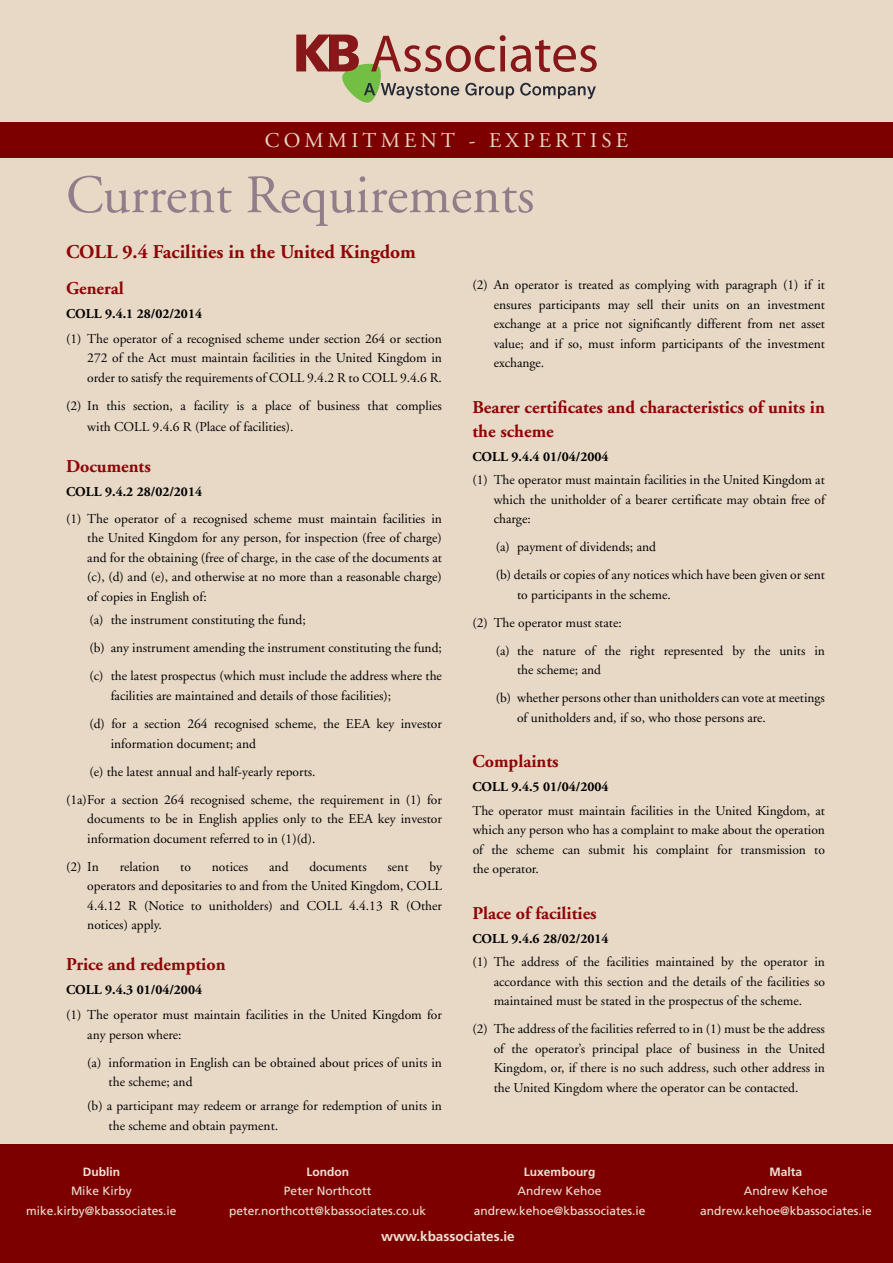
<style>
.page{position:relative;width:893px;height:1263px;background:#fff}
.page>*{position:absolute;margin:0;border:0;box-sizing:border-box;transform-origin:0 0}
.t1{font:54px "Adobe Garamond";color:#927e8a}
.t2{font:21px "Adobe Garamond";letter-spacing:.2em;color:#e8d9c7}
.t3{font:700 19.5px "Adobe Garamond";color:#8f0507}
.t4{font:700 18px/24px "Adobe Garamond";color:#8f0507}
.Sub_Bullets{font:13.5px/19.5px "Adobe Garamond";color:#000;text-align:justify}
.Body_Bold{font:700 13.5px "Adobe Garamond";color:#000}
.t5{font:700 13.5px "Frutiger";color:#efe2d5}
.t6{font:12px "Frutiger";color:#efe2d5}
.t7{font:700 12px "Frutiger";color:#efe2d5}
</style>
<div class="page">
<div style="left:0;top:0;width:893px;height:1163px;background:#e8d9c7"></div>
<div style="left:0;top:1144px;width:893px;height:119px;background:#7d0000"></div>
<div style="left:0;top:122px;width:893px;height:35px;background:#7d0000"></div>
<svg style="left:296px;top:35px;width:301px;height:68px"></svg>
<p class="t2" style="left:265px;top:129px;width:365px">COMMITMENT - EXPERTISE</p>
<p class="t1" style="left:66px;top:166px;width:470px">Current Requirements</p>
<p class="t3" style="left:66px;top:241px;width:351px">COLL 9.4 Facilities in the United Kingdom</p>
<p class="t4" style="left:66px;top:276px;width:59px">General</p>
<p class="Body_Bold" style="left:66px;top:306px;width:137px">COLL 9.4.1 28/02/2014</p>
<p class="Sub_Bullets" style="left:87px;top:329px;width:356px;text-indent:-21px">(1) The operator of a recognised scheme under section 264 or section 272 of the Act must maintain facilities in the United Kingdom in order to satisfy the requirements of COLL 9.4.2 R to COLL 9.4.6 R.</p>
<p class="Sub_Bullets" style="left:87px;top:395px;width:356px;line-height:21px;text-indent:-21px">(2) In this section, a facility is a place of business that complies with COLL 9.4.6 R (Place of facilities).</p>
<p class="t4" style="left:66px;top:455px;width:86px">Documents</p>
<p class="Body_Bold" style="left:66px;top:484px;width:137px">COLL 9.4.2 28/02/2014</p>
<p class="Sub_Bullets" style="left:87px;top:509px;width:356px;text-indent:-21px">(1) The operator of a recognised scheme must maintain facilities in the United Kingdom for any person, for inspection (free of charge) and for the obtaining (free of charge, in the case of the documents at (c), (d) and (e), and otherwise at no more than a reasonable charge) of copies in English of:</p>
<p class="Sub_Bullets" style="left:89px;top:611px;width:218px">(a) the instrument constituting the fund;</p>
<p class="Sub_Bullets" style="left:89px;top:639px;width:354px">(b) any instrument amending the instrument constituting the fund;</p>
<p class="Sub_Bullets" style="left:111px;top:667px;width:333px;text-indent:-21px">(c) the latest prospectus (which must include the address where the facilities are maintained and details of those facilities);</p>
<p class="Sub_Bullets" style="left:111px;top:714px;width:333px;text-indent:-21px">(d) for a section 264 recognised scheme, the EEA key investor information document; and</p>
<p class="Sub_Bullets" style="left:89px;top:762px;width:228px">(e) the latest annual and half-yearly reports.</p>
<p class="Sub_Bullets" style="left:87px;top:790px;width:356px;text-indent:-21px">(1a)For a section 264 recognised scheme, the requirement in (1) for documents to be in English applies only to the EEA key investor information document referred to in (1)(d).</p>
<p class="Sub_Bullets" style="left:66px;top:857px;width:34px">(2) In</p>
<p class="Sub_Bullets" style="left:120px;top:857px;width:41px">relation</p>
<p class="Sub_Bullets" style="left:180px;top:857px;width:12px">to</p>
<p class="Sub_Bullets" style="left:212px;top:857px;width:38px">notices</p>
<p class="Sub_Bullets" style="left:269px;top:857px;width:21px">and</p>
<p class="Sub_Bullets" style="left:309px;top:857px;width:59px">documents</p>
<p class="Sub_Bullets" style="left:388px;top:857px;width:22px">sent</p>
<p class="Sub_Bullets" style="left:494px;top:276px;width:333px;text-indent:-21px">(2) An operator is treated as complying with paragraph (1) if it ensures participants may sell their units on an investment exchange at a price not significantly different from net asset value; and if so, must inform participants of the investment exchange.</p>
<p class="t4" style="left:472px;top:395px;width:354px">Bearer certificates and characteristics of units in the scheme</p>
<p class="Body_Bold" style="left:472px;top:449px;width:137px">COLL 9.4.4 01/04/2004</p>
<p class="Sub_Bullets" style="left:494px;top:471px;width:333px;text-indent:-21px">(1) The operator must maintain facilities in the United Kingdom at which the unitholder of a bearer certificate may obtain free of charge:</p>
<p class="Sub_Bullets" style="left:496px;top:538px;width:162px">(a) payment of dividends; and</p>
<p class="Sub_Bullets" style="left:517px;top:566px;width:309px;text-indent:-21px">(b) details or copies of any notices which have been given or sent to participants in the scheme.</p>
<p class="Sub_Bullets" style="left:472px;top:613px;width:151px">(2) The operator must state:</p>
<p class="Sub_Bullets" style="left:517px;top:641px;width:309px;text-indent:-21px">(a) the nature of the right represented by the units in the scheme; and</p>
<p class="Sub_Bullets" style="left:517px;top:689px;width:309px;text-indent:-21px">(b) whether persons other than unitholders can vote at meetings of unitholders and, if so, who those persons are.</p>
<p class="t4" style="left:472px;top:750px;width:88px">Complaints</p>
<p class="Body_Bold" style="left:472px;top:779px;width:137px">COLL 9.4.5 01/04/2004</p>
<p class="Sub_Bullets" style="left:472px;top:801px;width:354px">The operator must maintain facilities in the United Kingdom, at which any person who has a complaint to make about the operation of the scheme can submit his complaint for transmission to the operator.</p>
<p class="t4" style="left:472px;top:901px;width:126px">Place of facilities</p>
<p class="Body_Bold" style="left:472px;top:931px;width:137px">COLL 9.4.6 28/02/2014</p>
<p class="Sub_Bullets" style="left:494px;top:953px;width:333px;text-indent:-21px">(1) The address of the facilities maintained by the operator in accordance with this section and the details of the facilities so maintained must be stated in the prospectus of the scheme.</p>
<p class="Sub_Bullets" style="left:494px;top:1020px;width:333px;text-indent:-21px">(2) The address of the facilities referred to in (1) must be the address of the operator’s principal place of business in the United Kingdom, or, if there is no such address, such other address in the United Kingdom where the operator can be contacted.</p>
<p class="Sub_Bullets" style="left:87px;top:857px;width:356px;text-indent:342px">by operators and depositaries to and from the United Kingdom, COLL 4.4.12 R (Notice to unitholders) and COLL 4.4.13 R (Other notices) apply.</p>
<p class="t4" style="left:66px;top:953px;width:161px">Price and redemption</p>
<p class="Body_Bold" style="left:66px;top:982px;width:137px">COLL 9.4.3 01/04/2004</p>
<p class="Sub_Bullets" style="left:87px;top:1006px;width:356px;text-indent:-21px">(1) The operator must maintain facilities in the United Kingdom for any person where:</p>
<p class="Sub_Bullets" style="left:109px;top:1053px;width:335px;text-indent:-21px">(a) information in English can be obtained about prices of units in the scheme; and</p>
<p class="Sub_Bullets" style="left:109px;top:1096px;width:335px;text-indent:-21px">(b) a participant may redeem or arrange for redemption of units in the scheme and obtain payment.</p>
<p class="t7" style="left:83px;top:1165px;width:39px">Dublin</p>
<p class="t6" style="left:71px;top:1184px;width:62px">Mike Kirby</p>
<p class="t6" style="left:26px;top:1204px;width:152px">mike.kirby@kbassociates.ie</p>
<p class="t7" style="left:306px;top:1165px;width:44px">London</p>
<p class="t6" style="left:284px;top:1184px;width:89px">Peter Northcott</p>
<p class="t6" style="left:229px;top:1204px;width:199px">peter.northcott@kbassociates.co.uk</p>
<p class="t7" style="left:524px;top:1165px;width:73px">Luxembourg</p>
<p class="t6" style="left:518px;top:1184px;width:86px">Andrew Kehoe</p>
<p class="t6" style="left:474px;top:1204px;width:173px">andrew.kehoe@kbassociates.ie</p>
<p class="t5" style="left:381px;top:1228px;width:135px">www.kbassociates.ie</p>
<p class="t7" style="left:770px;top:1165px;width:34px">Malta</p>
<p class="t6" style="left:744px;top:1184px;width:86px">Andrew Kehoe</p>
<p class="t6" style="left:700px;top:1204px;width:173px">andrew.kehoe@kbassociates.ie</p>
</div>
